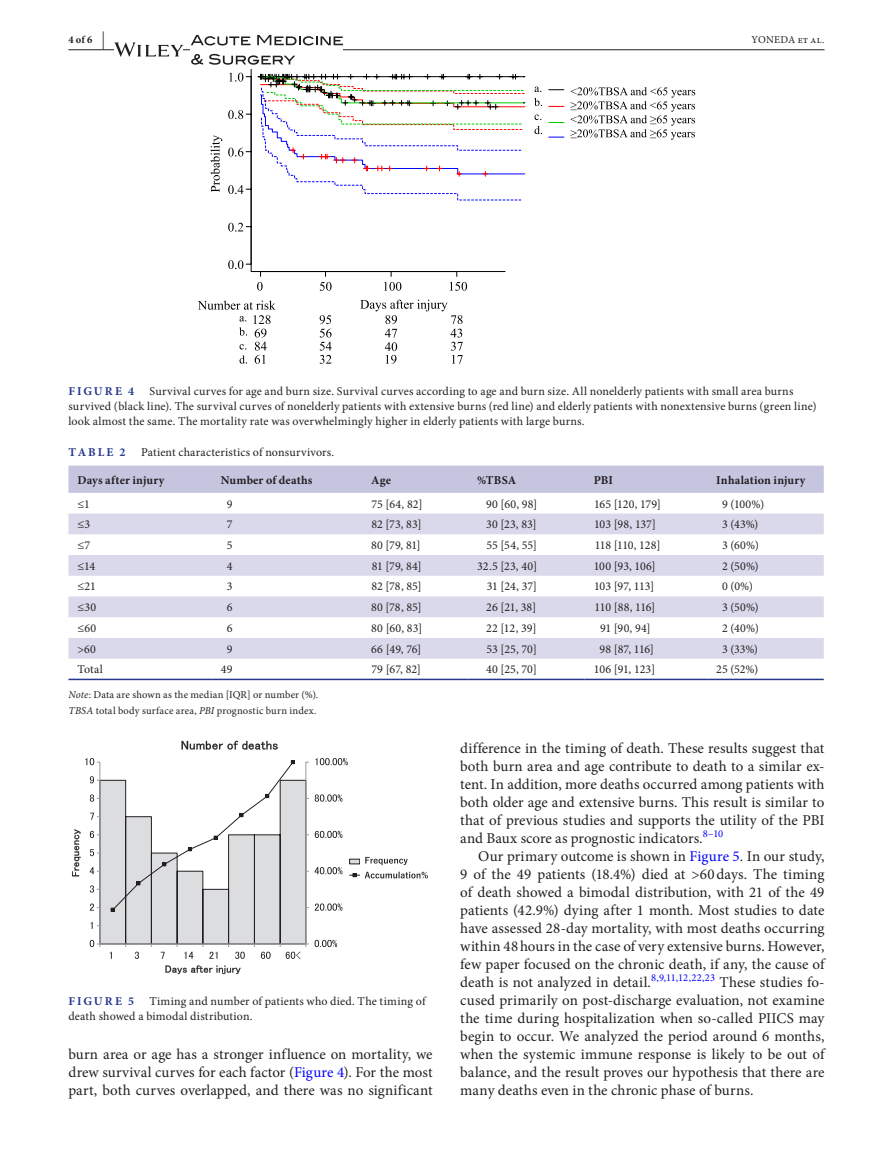
<style>
.page{position:relative;width:893px;height:1174px;background:#fff}
.page>*{position:absolute;margin:0;border:0;box-sizing:border-box;transform-origin:0 0}
.t1{font:15px/18px "Minion Pro";letter-spacing:.005em;color:#231f20;text-align:justify}
.t2{font:12px/15px "Minion Pro";letter-spacing:.01em;color:#231f20}
.t3{font:700 12px "Minion Pro";letter-spacing:.01em;color:#231f20}
.t4{font:700 12px "Minion Pro";letter-spacing:.17em;color:#27388e}
.t5{font:12px "Minion Pro";letter-spacing:-.03em;color:#231f20}
.t6{font:10.5px/15.8px "Minion Pro";letter-spacing:.015em;color:#231f20}
.t7{font:10.5px "Minion Pro";color:#00f}
.t8{font:700 10.5px "Minion Pro";color:#231f20}
.s1{font-size:18px}
.s2{font-style:italic}
.s3{color:#00f}
</style>
<div class="page">
<hr style="left:68px;top:49px;width:756px;height:1px;background:#231f20">
<svg style="left:114px;top:42px;width:69px;height:15px"></svg>
<div style="left:191px;top:35px;width:152px;height:30px;background:#fff"></div>
<svg style="left:191px;top:35px;width:59px;height:10px"></svg>
<svg style="left:257px;top:35px;width:86px;height:10px"></svg>
<svg style="left:191px;top:54px;width:12px;height:11px"></svg>
<svg style="left:209px;top:54px;width:86px;height:11px"></svg>
<svg style="left:257px;top:282px;width:6px;height:9px"></svg>
<svg style="left:320px;top:282px;width:12px;height:9px"></svg>
<svg style="left:384px;top:282px;width:17px;height:9px"></svg>
<svg style="left:450px;top:282px;width:17px;height:9px"></svg>
<svg style="left:228px;top:260px;width:23px;height:9px"></svg>
<svg style="left:228px;top:223px;width:23px;height:9px"></svg>
<svg style="left:228px;top:185px;width:23px;height:9px"></svg>
<svg style="left:228px;top:148px;width:23px;height:9px"></svg>
<svg style="left:228px;top:110px;width:23px;height:9px"></svg>
<svg style="left:229px;top:73px;width:22px;height:9px"></svg>
<svg style="left:251px;top:69px;width:255px;height:203px"></svg>
<svg style="left:211px;top:135px;width:11px;height:57px"></svg>
<svg style="left:258px;top:74px;width:267px;height:126px"></svg>
<svg style="left:320px;top:315px;width:12px;height:49px"></svg>
<svg style="left:549px;top:89px;width:15px;height:1px"></svg>
<svg style="left:549px;top:106px;width:15px;height:1px"></svg>
<svg style="left:549px;top:122px;width:15px;height:1px"></svg>
<svg style="left:549px;top:137px;width:15px;height:1px"></svg>
<svg style="left:360px;top:300px;width:103px;height:64px"></svg>
<svg style="left:535px;top:87px;width:6px;height:5px"></svg>
<svg style="left:534px;top:98px;width:8px;height:8px"></svg>
<svg style="left:535px;top:115px;width:6px;height:5px"></svg>
<svg style="left:534px;top:126px;width:8px;height:8px"></svg>
<svg style="left:570px;top:87px;width:125px;height:53px"></svg>
<svg style="left:198px;top:300px;width:77px;height:64px"></svg>
<svg style="left:68px;top:465px;width:756px;height:28px;background:#c7c6e0"></svg>
<svg style="left:68px;top:513px;width:756px;height:145px;fill:#dad9eb"></svg>
<hr style="left:68px;top:678px;width:144px;height:2px;background:#27388e">
<hr style="left:212px;top:678px;width:150px;height:2px;background:#27388e">
<hr style="left:362px;top:678px;width:106px;height:2px;background:#27388e">
<hr style="left:468px;top:678px;width:117px;height:2px;background:#27388e">
<hr style="left:585px;top:678px;width:122px;height:2px;background:#27388e">
<hr style="left:707px;top:678px;width:117px;height:2px;background:#27388e">
<svg style="left:315px;top:939px;width:22px;height:8px"></svg>
<svg style="left:315px;top:903px;width:27px;height:7px"></svg>
<svg style="left:315px;top:867px;width:27px;height:7px"></svg>
<svg style="left:315px;top:830px;width:27px;height:8px"></svg>
<svg style="left:315px;top:794px;width:27px;height:7px"></svg>
<svg style="left:315px;top:758px;width:33px;height:7px"></svg>
<svg style="left:72px;top:758px;width:237px;height:201px"></svg>
<svg style="left:165px;top:965px;width:76px;height:9px"></svg>
<svg style="left:182px;top:740px;width:96px;height:9px"></svg>
<div style="left:349px;top:859px;width:11px;height:5px;border:1px solid #231f20"></div>
<svg style="left:350px;top:856px;width:78px;height:23px"></svg>
<p class="t8" style="left:68px;top:32px;width:38px">4 of 6 <span class="s1">|</span></p>
<p class="t6" style="left:752px;top:31px;width:74px">YONEDA et al.</p>
<p class="t2" style="left:68px;top:384px;width:749px;text-indent:81px">Survival curves for age and burn size. Survival curves according to age and burn size. All nonelderly patients with small area burns survived (black line). The survival curves of nonelderly patients with extensive burns (red line) and elderly patients with nonextensive burns (green line) look almost the same. The mortality rate was overwhelmingly higher in elderly patients with large burns.</p>
<p class="t4" style="left:69px;top:443px;width:59px">TABLE 2</p>
<p class="t2" style="left:141px;top:444px;width:195px">Patient characteristics of nonsurvivors.</p>
<p class="t3" style="left:77px;top:471px;width:88px">Days after injury</p>
<p class="t3" style="left:221px;top:471px;width:93px">Number of deaths</p>
<p class="t3" style="left:371px;top:471px;width:21px">Age</p>
<p class="t3" style="left:477px;top:471px;width:41px">%TBSA</p>
<p class="t3" style="left:594px;top:471px;width:21px">PBI</p>
<p class="t3" style="left:716px;top:471px;width:91px">Inhalation injury</p>
<p class="t2" style="left:77px;top:496px;width:14px">≤1</p>
<p class="t2" style="left:227px;top:496px;width:7px">9</p>
<p class="t2" style="left:371px;top:496px;width:52px">75 [64, 82]</p>
<p class="t2" style="left:486px;top:496px;width:53px">90 [60, 98]</p>
<p class="t2" style="left:594px;top:496px;width:68px">165 [120, 179]</p>
<p class="t2" style="left:722px;top:496px;width:44px">9 (100%)</p>
<p class="t2" style="left:77px;top:517px;width:14px">≤3</p>
<p class="t2" style="left:227px;top:517px;width:7px">7</p>
<p class="t2" style="left:371px;top:517px;width:52px">82 [73, 83]</p>
<p class="t2" style="left:486px;top:517px;width:52px">30 [23, 83]</p>
<p class="t2" style="left:594px;top:517px;width:63px">103 [98, 137]</p>
<p class="t2" style="left:722px;top:517px;width:38px">3 (43%)</p>
<p class="t2" style="left:77px;top:538px;width:14px">≤7</p>
<p class="t2" style="left:227px;top:538px;width:7px">5</p>
<p class="t2" style="left:371px;top:538px;width:51px">80 [79, 81]</p>
<p class="t2" style="left:486px;top:538px;width:52px">55 [54, 55]</p>
<p class="t5" style="left:595px;top:537px;width:67px">118 [110, 128]</p>
<p class="t2" style="left:722px;top:538px;width:38px">3 (60%)</p>
<p class="t2" style="left:77px;top:558px;width:19px">≤14</p>
<p class="t2" style="left:227px;top:558px;width:7px">4</p>
<p class="t2" style="left:372px;top:558px;width:51px">81 [79, 84]</p>
<p class="t2" style="left:477px;top:558px;width:61px">32.5 [23, 40]</p>
<p class="t2" style="left:594px;top:558px;width:63px">100 [93, 106]</p>
<p class="t2" style="left:722px;top:558px;width:38px">2 (50%)</p>
<p class="t2" style="left:77px;top:579px;width:20px">≤21</p>
<p class="t2" style="left:227px;top:579px;width:7px">3</p>
<p class="t2" style="left:371px;top:579px;width:52px">82 [78, 85]</p>
<p class="t2" style="left:487px;top:579px;width:52px">31 [24, 37]</p>
<p class="t2" style="left:594px;top:579px;width:62px">103 [97, 113]</p>
<p class="t2" style="left:722px;top:579px;width:32px">0 (0%)</p>
<p class="t2" style="left:77px;top:600px;width:20px">≤30</p>
<p class="t2" style="left:227px;top:600px;width:7px">6</p>
<p class="t2" style="left:371px;top:600px;width:52px">80 [78, 85]</p>
<p class="t2" style="left:486px;top:600px;width:52px">26 [21, 38]</p>
<p class="t2" style="left:595px;top:600px;width:62px">110 [88, 116]</p>
<p class="t2" style="left:722px;top:600px;width:38px">3 (50%)</p>
<p class="t2" style="left:77px;top:620px;width:20px">≤60</p>
<p class="t2" style="left:227px;top:620px;width:7px">6</p>
<p class="t2" style="left:371px;top:620px;width:53px">80 [60, 83]</p>
<p class="t2" style="left:486px;top:620px;width:52px">22 [12, 39]</p>
<p class="t2" style="left:600px;top:620px;width:52px">91 [90, 94]</p>
<p class="t2" style="left:722px;top:620px;width:38px">2 (40%)</p>
<p class="t2" style="left:77px;top:641px;width:20px">&gt;60</p>
<p class="t2" style="left:227px;top:641px;width:7px">9</p>
<p class="t2" style="left:371px;top:641px;width:52px">66 [49, 76]</p>
<p class="t2" style="left:487px;top:641px;width:52px">53 [25, 70]</p>
<p class="t2" style="left:599px;top:641px;width:56px">98 [87, 116]</p>
<p class="t2" style="left:722px;top:641px;width:38px">3 (33%)</p>
<p class="t2" style="left:78px;top:662px;width:27px">Total</p>
<p class="t2" style="left:221px;top:662px;width:13px">49</p>
<p class="t2" style="left:371px;top:662px;width:51px">79 [67, 82]</p>
<p class="t2" style="left:486px;top:662px;width:52px">40 [25, 70]</p>
<p class="t2" style="left:594px;top:662px;width:63px">106 [91, 123]</p>
<p class="t2" style="left:716px;top:662px;width:43px">25 (52%)</p>
<p class="t6" style="left:68px;top:687px;width:251px"><span class="s2">Note</span>: Data are shown as the median [IQR] or number (%).<br><span class="s2">TBSA</span> total body surface area, <span class="s2">PBI</span> prognostic burn index.</p>
<p class="t4" style="left:69px;top:383px;width:67px">FIGURE 4</p>
<p class="t2" style="left:68px;top:994px;width:359px;text-indent:81px">Timing and number of patients who died. The timing of death showed a bimodal distribution.</p>
<p class="t4" style="left:69px;top:993px;width:67px">FIGURE 5</p>
<p class="t1" style="left:68px;top:1045px;width:366px">burn area or age has a stronger influence on mortality, we drew survival curves for each factor (<span class="s3">Figure 4</span>). For the most part, both curves overlapped, and there was no significant</p>
<p class="t1" style="left:460px;top:739px;width:366px">difference in the timing of death. These results suggest that both burn area and age contribute to death to a similar ex&shy;tent. In addition, more deaths occurred among patients with both older age and extensive burns. This result is similar to that of previous studies and supports the utility of the PBI and Baux score as prognostic indicators.</p>
<p class="t7" style="left:703px;top:826px;width:22px">8–10</p>
<p class="t1" style="left:460px;top:847px;width:366px;text-indent:18px">Our primary outcome is shown in <span class="s3">Figure 5</span>. In our study, 9 of the 49 patients (18.4%) died at &gt;60days. The timing of death showed a bimodal distribution, with 21 of the 49 patients (42.9%) dying after 1 month. Most studies to date have assessed 28-day mortality, with most deaths occurring within 48hours in the case of very extensive burns. However, few paper focused on the chronic death, if any, the cause of death is not analyzed in detail.</p>
<p class="t7" style="left:651px;top:970px;width:65px">8,9,11,12,22,23</p>
<p class="t1" style="left:460px;top:973px;width:366px;text-indent:259px">These studies fo&shy;cused primarily on post-discharge evaluation, not examine the time during hospitalization when so-called PIICS may begin to occur. We analyzed the period around 6 months, when the systemic immune response is likely to be out of balance, and the result proves our hypothesis that there are many deaths even in the chronic phase of burns.</p>
</div>
